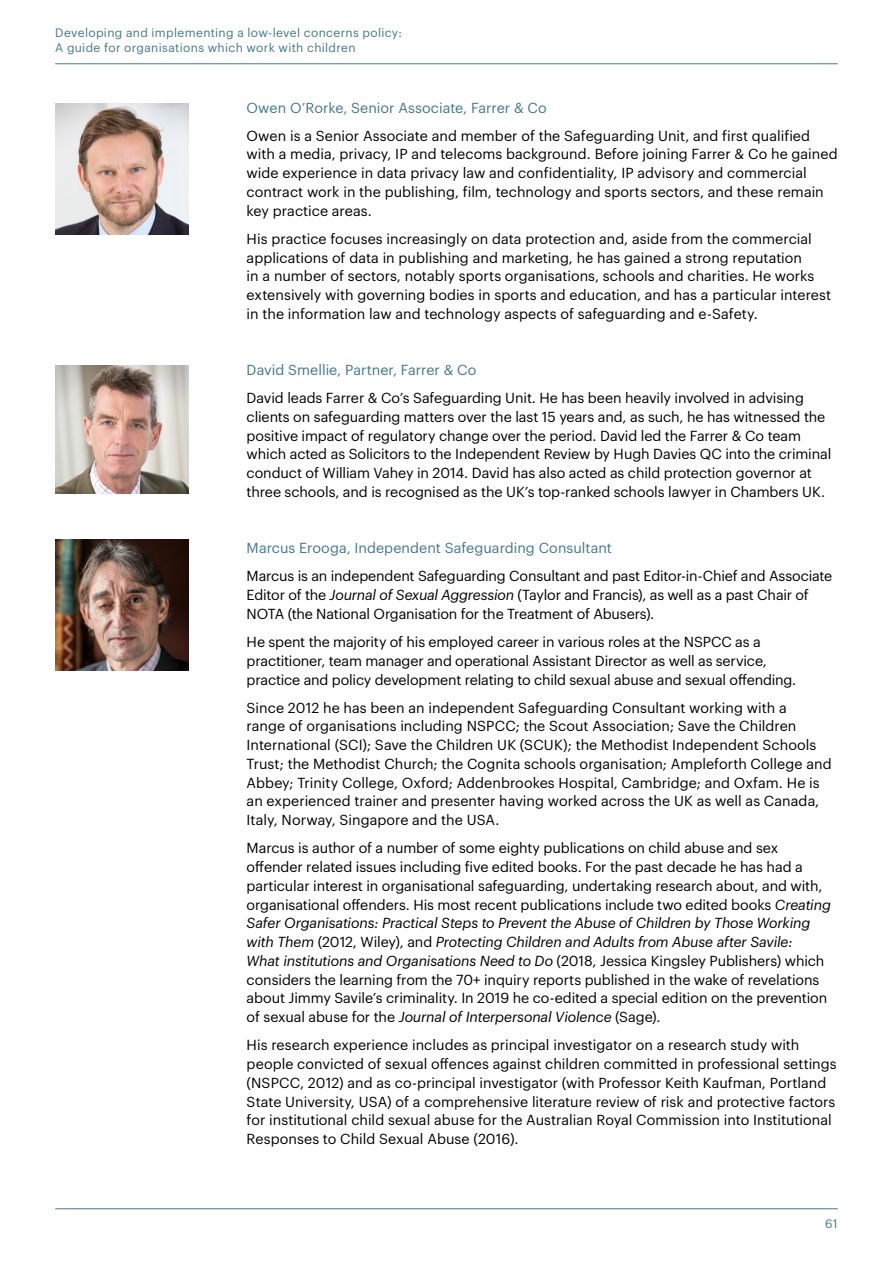
<style>
.page{position:relative;width:893px;height:1263px;background:#fff}
.page>*{position:absolute;margin:0;border:0;box-sizing:border-box;transform-origin:0 0}
.t1{font:14.25px/18.8px "Graphik";color:#000}
.t2{font:14.25px "Graphik";letter-spacing:.005em;color:#44778c}
.t3{font:12px/15px "Graphik";letter-spacing:.03em;color:#44778c}
.s1{font-style:italic}
</style>
<div class="page">
<img style="left:55px;top:539px;width:134px;height:131px">
<img style="left:55px;top:103px;width:134px;height:131px">
<img style="left:55px;top:366px;width:134px;height:127px">
<hr style="left:55px;top:63px;width:783px;height:1px;background:#44778c">
<hr style="left:55px;top:1208px;width:783px;height:1px;background:#44778c">
<p class="t3" style="left:55px;top:25px;width:348px">Developing and implementing a low-level concerns policy:<br>A guide for organisations which work with children</p>
<p class="t2" style="left:247px;top:97px;width:302px">Owen O’Rorke, Senior Associate, Farrer &amp; Co</p>
<p class="t1" style="left:247px;top:125px;width:593px">Owen is a Senior Associate and member of the Safeguarding Unit, and first qualified with a media, privacy, IP and telecoms background. Before joining Farrer &amp; Co he gained wide experience in data privacy law and confidentiality, IP advisory and commercial contract work in the publishing, film, technology and sports sectors, and these remain key practice areas.</p>
<p class="t1" style="left:247px;top:228px;width:586px">His practice focuses increasingly on data protection and, aside from the commercial applications of data in publishing and marketing, he has gained a strong reputation<br>in a number of sectors, notably sports organisations, schools and charities. He works extensively with governing bodies in sports and education, and has a particular interest in the information law and technology aspects of safeguarding and e-Safety.</p>
<p class="t2" style="left:247px;top:359px;width:231px">David Smellie, Partner, Farrer &amp; Co</p>
<p class="t1" style="left:247px;top:387px;width:586px">David leads Farrer &amp; Co’s Safeguarding Unit. He has been heavily involved in advising clients on safeguarding matters over the last 15 years and, as such, he has witnessed the positive impact of regulatory change over the period. David led the Farrer &amp; Co team which acted as Solicitors to the Independent Review by Hugh Davies QC into the criminal conduct of William Vahey in 2014. David has also acted as child protection governor at three schools, and is recognised as the UK’s top-ranked schools lawyer in Chambers UK.</p>
<p class="t2" style="left:247px;top:537px;width:367px">Marcus Erooga, Independent Safeguarding Consultant</p>
<p class="t1" style="left:247px;top:566px;width:587px">Marcus is an independent Safeguarding Consultant and past Editor-in-Chief and Associate<br>Editor of the <span class="s1">Journal of Sexual Aggression</span> (Taylor and Francis), as well as a past Chair of<br>NOTA (the National Organisation for the Treatment of Abusers).</p>
<p class="t1" style="left:247px;top:631px;width:551px">He spent the majority of his employed career in various roles at the NSPCC as a practitioner, team manager and operational Assistant Director as well as service, practice and policy development relating to child sexual abuse and sexual offending.</p>
<p class="t1" style="left:247px;top:697px;width:586px">Since 2012 he has been an independent Safeguarding Consultant working with a<br>range of organisations including NSPCC; the Scout Association; Save the Children International (SCI); Save the Children UK (SCUK); the Methodist Independent Schools Trust; the Methodist Church; the Cognita schools organisation; Ampleforth College and Abbey; Trinity College, Oxford; Addenbrookes Hospital, Cambridge; and Oxfam. He is an experienced trainer and presenter having worked across the UK as well as Canada, Italy, Norway, Singapore and the USA.</p>
<p class="t1" style="left:247px;top:837px;width:586px">Marcus is author of a number of some eighty publications on child abuse and sex offender related issues including five edited books. For the past decade he has had a particular interest in organisational safeguarding, undertaking research about, and with, organisational offenders. His most recent publications include two edited books <span class="s1">Creating Safer Organisations: Practical Steps to Prevent the Abuse of Children by Those Working with Them</span> (2012, Wiley), and <span class="s1">Protecting Children and Adults from Abuse after Savile:<br>What institutions and Organisations Need to Do</span> (2018, Jessica Kingsley Publishers) which considers the learning from the 70+ inquiry reports published in the wake of revelations about Jimmy Savile’s criminality. In 2019 he co-edited a special edition on the prevention of sexual abuse for the <span class="s1">Journal of Interpersonal Violence</span> (Sage).</p>
<p class="t1" style="left:247px;top:1034px;width:591px">His research experience includes as principal investigator on a research study with people convicted of sexual offences against children committed in professional settings (NSPCC, 2012) and as co-principal investigator (with Professor Keith Kaufman, Portland State University, USA) of a comprehensive literature review of risk and protective factors for institutional child sexual abuse for the Australian Royal Commission into Institutional Responses to Child Sexual Abuse (2016).</p>
<p class="t3" style="left:825px;top:1215px;width:14px">61</p>
</div>
